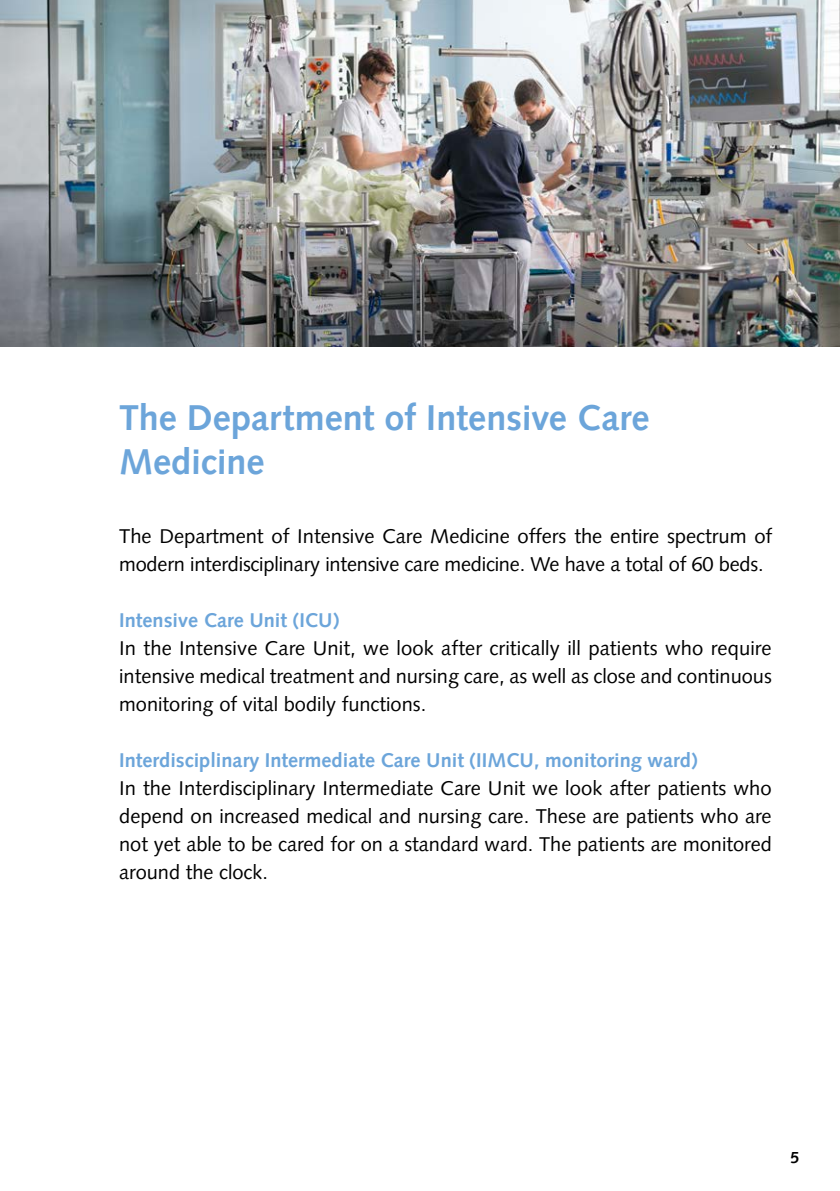
<style>
.page{position:relative;width:840px;height:1191px;background:#fff}
.page>*{position:absolute;margin:0;border:0;box-sizing:border-box;transform-origin:0 0}
.t1{font:700 36px/44px "Syntax LT Pro";letter-spacing:-.005em;color:#6ca5da}
.t2{font:20px/28px "Syntax LT Pro";color:#000;text-align:justify}
.t3{font:700 20px "Syntax LT Pro";color:#6ca5da}
.t4{font:700 16px "Syntax LT Pro";color:#000}
</style>
<div class="page">
<img style="left:0;top:0;width:839px;height:347px">
<h1 class="t1" style="left:119px;top:395px;width:531px">The Department of Intensive Care<br>Medicine</h1>
<p class="t2" style="left:119px;top:522px;width:654px">The Department of Intensive Care Medicine offers the entire spectrum of modern interdisciplinary intensive care medicine. We have a total of 60 beds.</p>
<p class="t3" style="left:119px;top:608px;width:222px">Intensive Care Unit (ICU)</p>
<p class="t2" style="left:119px;top:634px;width:653px">In the Intensive Care Unit, we look after critically ill patients who require intensive medical treatment and nursing care, as well as close and continuous monitoring of vital bodily functions.</p>
<p class="t3" style="left:119px;top:748px;width:579px">Interdisciplinary Intermediate Care Unit (IIMCU, monitoring ward)</p>
<p class="t2" style="left:119px;top:774px;width:653px">In the Interdisciplinary Intermediate Care Unit we look after patients who depend on increased medical and nursing care. These are patients who are not yet able to be cared for on a standard ward. The patients are monitored around the clock.</p>
<p class="t4" style="left:790px;top:1148px;width:10px">5</p>
</div>
